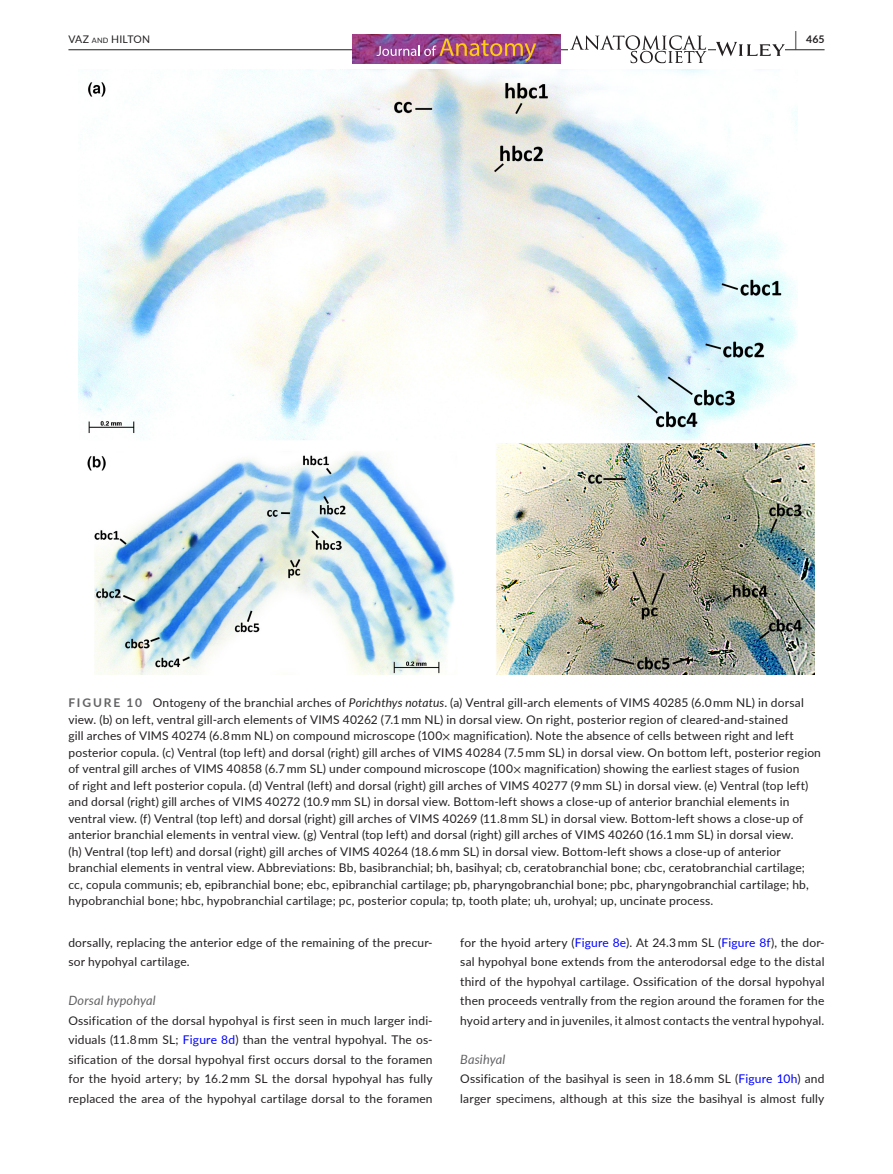
<style>
.page{position:relative;width:893px;height:1174px;background:#fff}
.page>*{position:absolute;margin:0;border:0;box-sizing:border-box;transform-origin:0 0}
.t1{font:italic 12.75px "Lato";letter-spacing:.01em;color:#636366}
.t2{font:12px/16.5px "Lato";letter-spacing:.015em;color:#231f20}
.t3{font:10.5px "Lato";letter-spacing:.02em;color:#231f20}
.t4{font:700 10.5px "Lato";color:#231f20}
.s1{font-size:7.35px}
.s2{font-size:19.5px}
.s3{font-weight:700;color:#636366}
.s4{font-style:italic}
.s5{font-family:"STIX"}
.s6{color:#00f}
</style>
<div class="page">
<hr style="left:68px;top:49px;width:756px;height:1px;background:#231f20">
<img style="left:352px;top:34px;width:209px;height:30px">
<img style="left:376px;top:39px;width:160px;height:22px">
<img style="left:568px;top:35px;width:140px;height:29px">
<svg style="left:716px;top:42px;width:69px;height:14px"></svg>
<img style="left:79px;top:69px;width:735px;height:606px">
<p class="t3" style="left:68px;top:31px;width:83px">VAZ <span class="s1">and</span> HILTON</p>
<p class="t4" style="left:795px;top:31px;width:31px"><span class="s2">|</span> 465</p>
<p class="t2" style="left:68px;top:694px;width:754px"><span class="s3">FIGURE 10</span> Ontogeny of the branchial arches of <span class="s4">Porichthys notatus</span>. (a) Ventral gill-arch elements of VIMS 40285 (6.0 mm NL) in dorsal view. (b) on left, ventral gill-arch elements of VIMS 40262 (7.1 mm NL) in dorsal view. On right, posterior region of cleared-and-stained<br>gill arches of VIMS 40274 (6.8 mm NL) on compound microscope (100<span class="s5">×</span> magnification). Note the absence of cells between right and left posterior copula. (c) Ventral (top left) and dorsal (right) gill arches of VIMS 40284 (7.5 mm SL) in dorsal view. On bottom left, posterior region of ventral gill arches of VIMS 40858 (6.7 mm SL) under compound microscope (100<span class="s5">×</span> magnification) showing the earliest stages of fusion<br>of right and left posterior copula. (d) Ventral (left) and dorsal (right) gill arches of VIMS 40277 (9 mm SL) in dorsal view. (e) Ventral (top left) and dorsal (right) gill arches of VIMS 40272 (10.9 mm SL) in dorsal view. Bottom-left shows a close-up of anterior branchial elements in ventral view. (f) Ventral (top left) and dorsal (right) gill arches of VIMS 40269 (11.8 mm SL) in dorsal view. Bottom-left shows a close-up of anterior branchial elements in ventral view. (g) Ventral (top left) and dorsal (right) gill arches of VIMS 40260 (16.1 mm SL) in dorsal view.<br>(h) Ventral (top left) and dorsal (right) gill arches of VIMS 40264 (18.6 mm SL) in dorsal view. Bottom-left shows a close-up of anterior branchial elements in ventral view. Abbreviations: Bb, basibranchial; bh, basihyal; cb, ceratobranchial bone; cbc, ceratobranchial cartilage; cc, copula communis; eb, epibranchial bone; ebc, epibranchial cartilage; pb, pharyngobranchial bone; pbc, pharyngobranchial cartilage; hb, hypobranchial bone; hbc, hypobranchial cartilage; pc, posterior copula; tp, tooth plate; uh, urohyal; up, uncinate process.</p>
<p class="t2" style="left:68px;top:932px;width:366px;line-height:19.5px">dorsally, replacing the anterior edge of the remaining of the precur&shy;sor hypohyal cartilage.</p>
<p class="t1" style="left:68px;top:991px;width:89px">Dorsal hypohyal</p>
<p class="t2" style="left:68px;top:1010px;width:366px;line-height:19.5px;text-align:justify">Ossification of the dorsal hypohyal is first seen in much larger indi&shy;viduals (11.8 mm SL; <span class="s6">Figure 8d</span>) than the ventral hypohyal. The os&shy;sification of the dorsal hypohyal first occurs dorsal to the foramen for the hyoid artery; by 16.2 mm SL the dorsal hypohyal has fully replaced the area of the hypohyal cartilage dorsal to the foramen</p>
<p class="t2" style="left:460px;top:932px;width:366px;line-height:19.5px;text-align:justify">for the hyoid artery (<span class="s6">Figure 8e</span>). At 24.3 mm SL (<span class="s6">Figure 8f</span>), the dor&shy;sal hypohyal bone extends from the anterodorsal edge to the distal third of the hypohyal cartilage. Ossification of the dorsal hypohyal then proceeds ventrally from the region around the foramen for the hyoid artery and in juveniles, it almost contacts the ventral hypohyal.</p>
<p class="t1" style="left:460px;top:1050px;width:46px">Basihyal</p>
<p class="t2" style="left:460px;top:1068px;width:366px;line-height:19.5px">Ossification of the basihyal is seen in 18.6 mm SL (<span class="s6">Figure 10h</span>) and larger specimens, although at this size the basihyal is almost fully</p>
</div>
